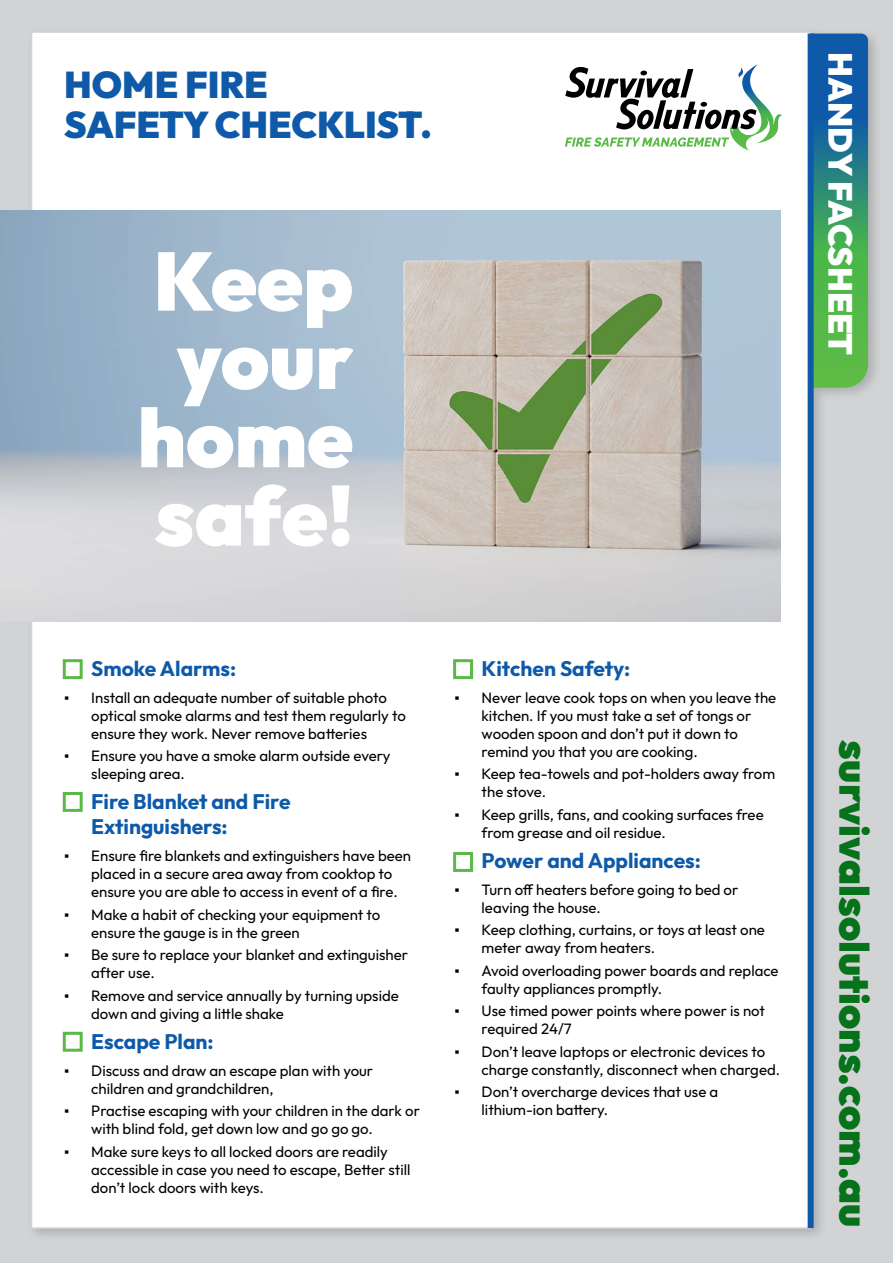
<style>
.page{position:relative;width:893px;height:1263px;background:#d1d3d4}
.page>*{position:absolute;margin:0;border:0;box-sizing:border-box;transform-origin:0 0}
.t1{font:900 82.2px/78.3px "Outfit";color:#fff;text-align:center}
.t2{font:900 41.1px "Outfit";color:#06721a}
.t3{font:900 37.05px/39.2px "Outfit";color:#0e5aa9}
.t4{font:900 33.3px "Outfit";color:#fff}
.t5{font:700 21px/25.2px "Outfit";color:#0e5aa9}
.t6{font:15px/18px "Outfit";color:#000}
.s1{font-family:"Times New Roman"}
</style>
<div class="page">
<img style="left:22px;top:33px;width:854px;height:1203px">
<div style="left:31px;top:31px;width:780px;height:1198px;background:#fff;border:2px solid #d1d3d4"></div>
<svg style="left:814px;top:34px;width:54px;height:354px;background:#349072"></svg>
<div style="left:808px;top:34px;width:6px;height:1194px;background:#0e5aa9"></div>
<svg style="left:565px;top:64px;width:217px;height:86px"></svg>
<div style="left:63px;top:659px;width:20px;height:20px;border:3px solid #5bba47"></div>
<div style="left:63px;top:792px;width:20px;height:20px;border:3px solid #5bba47"></div>
<div style="left:63px;top:1032px;width:20px;height:20px;border:3px solid #5bba47"></div>
<div style="left:453px;top:659px;width:20px;height:20px;border:3px solid #5bba47"></div>
<div style="left:453px;top:852px;width:20px;height:20px;border:3px solid #5bba47"></div>
<img style="left:0;top:211px;width:780px;height:410px">
<h3 class="t3" style="left:64px;top:68px;width:369px">HOME FIRE<br>SAFETY CHECKLIST.</h3>
<h1 class="t1" style="left:137px;top:247px;width:217px">Keep your home safe!</h1>
<h3 class="t5" style="left:91px;top:657px;width:146px">Smoke Alarms:</h3>
<p class="t6" style="left:91px;top:689px;width:316px;text-indent:-27px"><span class="s1">▪</span> Install an adequate number of suitable photo optical smoke alarms and test them regularly to ensure they work. Never remove batteries</p>
<p class="t6" style="left:91px;top:747px;width:301px;text-indent:-27px"><span class="s1">▪</span> Ensure you have a smoke alarm outside every sleeping area.</p>
<h3 class="t5" style="left:91px;top:790px;width:201px">Fire Blanket and Fire<br>Extinguishers:</h3>
<p class="t6" style="left:91px;top:847px;width:321px;text-indent:-27px"><span class="s1">▪</span> Ensure fire blankets and extinguishers have been placed in a secure area away from cooktop to ensure you are able to access in event of a fire.</p>
<p class="t6" style="left:91px;top:906px;width:290px;text-indent:-27px"><span class="s1">▪</span> Make a habit of checking your equipment to ensure the gauge is in the green</p>
<p class="t6" style="left:91px;top:946px;width:318px;text-indent:-27px"><span class="s1">▪</span> Be sure to replace your blanket and extinguisher after use.</p>
<p class="t6" style="left:91px;top:987px;width:309px;text-indent:-27px"><span class="s1">▪</span> Remove and service annually by turning upside down and giving a little shake</p>
<h3 class="t5" style="left:91px;top:1029px;width:124px">Escape Plan:</h3>
<p class="t6" style="left:91px;top:1062px;width:283px;text-indent:-27px"><span class="s1">▪</span> Discuss and draw an escape plan with your children and grandchildren,</p>
<p class="t6" style="left:91px;top:1102px;width:330px;text-indent:-27px"><span class="s1">▪</span> Practise escaping with your children in the dark or with blind fold, get down low and go go go.</p>
<p class="t6" style="left:91px;top:1143px;width:321px;text-indent:-27px"><span class="s1">▪</span> Make sure keys to all locked doors are readily accessible in case you need to escape, Better still don’t lock doors with keys.</p>
<h3 class="t5" style="left:482px;top:657px;width:150px">Kitchen Safety:</h3>
<p class="t6" style="left:482px;top:689px;width:296px;text-indent:-27px"><span class="s1">▪</span> Never leave cook tops on when you leave the kitchen. If you must take a set of tongs or wooden spoon and don’t put it down to remind you that you are cooking.</p>
<p class="t6" style="left:482px;top:765px;width:295px;text-indent:-27px"><span class="s1">▪</span> Keep tea-towels and pot-holders away from the stove.</p>
<p class="t6" style="left:482px;top:806px;width:284px;text-indent:-27px"><span class="s1">▪</span> Keep grills, fans, and cooking surfaces free from grease and oil residue.</p>
<h3 class="t5" style="left:482px;top:848px;width:221px">Power and Appliances:</h3>
<p class="t6" style="left:482px;top:881px;width:258px;text-indent:-27px"><span class="s1">▪</span> Turn off heaters before going to bed or leaving the house.</p>
<p class="t6" style="left:482px;top:921px;width:285px;text-indent:-27px"><span class="s1">▪</span> Keep clothing, curtains, or toys at least one meter away from heaters.</p>
<p class="t6" style="left:482px;top:962px;width:298px;text-indent:-27px"><span class="s1">▪</span> Avoid overloading power boards and replace faulty appliances promptly.</p>
<p class="t6" style="left:482px;top:1002px;width:285px;text-indent:-27px"><span class="s1">▪</span> Use timed power points where power is not required 24/7</p>
<p class="t6" style="left:482px;top:1043px;width:300px;text-indent:-27px"><span class="s1">▪</span> Don’t leave laptops or electronic devices to charge constantly, disconnect when charged.</p>
<p class="t6" style="left:482px;top:1083px;width:238px;text-indent:-27px"><span class="s1">▪</span> Don’t overcharge devices that use a lithium-ion battery.</p>
<h3 class="t4" style="left:863px;top:52px;width:305px;rotate:90deg">HANDY FACSHEET</h3>
<h2 class="t2" style="left:882px;top:740px;width:488px;rotate:90deg">survivalsolutions.com.au</h2>
</div>
